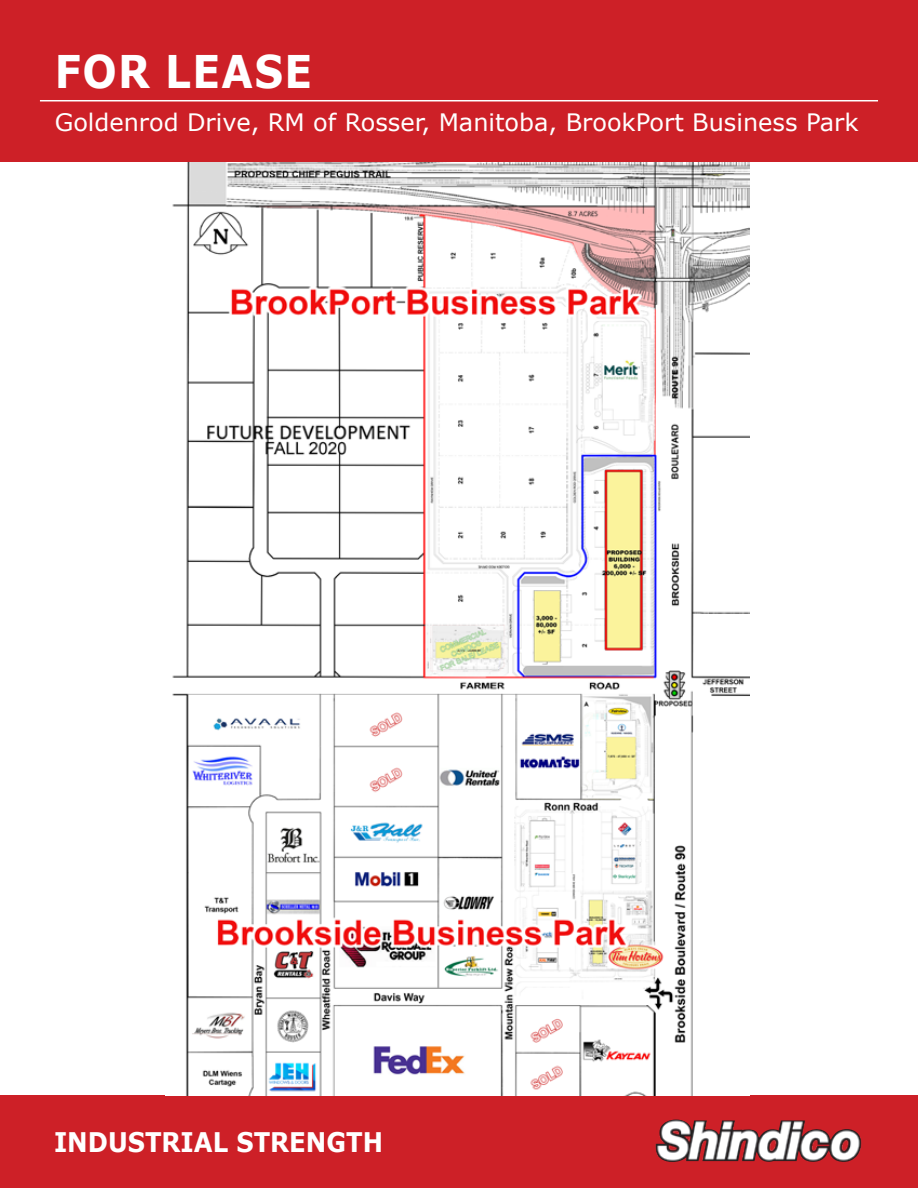
<style>
.page{position:relative;width:918px;height:1188px;background:#fff}
.page>*{position:absolute;margin:0;border:0;box-sizing:border-box;transform-origin:0 0}
.t1{font:700 45px "Verdana";letter-spacing:.035em;color:#fff;scale:.9 1}
.t2{font:700 27px "Verdana";color:#fff;scale:.9 1}
.t3{font:24px "Verdana";color:#fff}
</style>
<div class="page">
<div style="left:0;top:0;width:918px;height:162px;background:#cd2027"></div>
<div style="left:0;top:1096px;width:918px;height:92px;background:#cd2027"></div>
<img style="left:655px;top:1120px;width:207px;height:42px">
<hr style="left:40px;top:100px;width:838px;height:1px;background:#fff">
<img style="left:172px;top:162px;width:578px;height:934px">
<h1 class="t1" style="left:55px;top:40px;width:288px">FOR LEASE</h1>
<p class="t3" style="left:55px;top:106px;width:805px">Goldenrod Drive, RM of Rosser, Manitoba, BrookPort Business Park</p>
<p class="t2" style="left:54px;top:1123px;width:367px">INDUSTRIAL STRENGTH</p>
</div>
